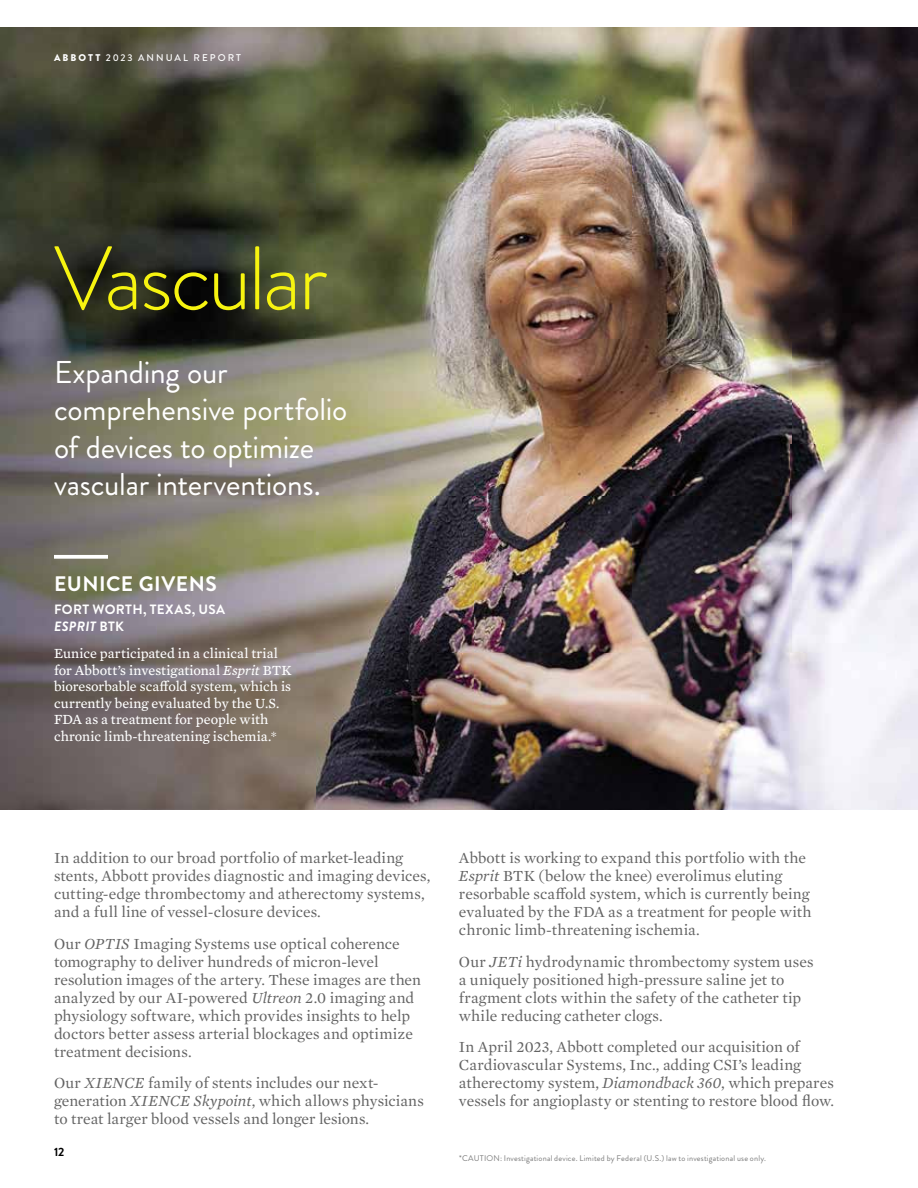
<style>
.page{position:relative;width:918px;height:1188px;background:#fff}
.page>*{position:absolute;margin:0;border:0;box-sizing:border-box;transform-origin:0 0}
.t1{font:300 90px "Brandon Grotesque";letter-spacing:-.035em;color:#f7f410}
.t2{font:31.5px/37.5px "Brandon Grotesque";letter-spacing:-.01em;color:#fff}
.t3{font:700 21px "Brandon Grotesque";letter-spacing:.025em;color:#fff}
.t4{font:15.75px/18px "Mercury Text G1";color:#636363}
.t5{font:14.25px/16.5px "Mercury Text G3";color:#fff}
.t6{font:700 13.5px/16.5px "Brandon Grotesque";letter-spacing:.03em;color:#fff}
.t7{font:700 12px "Brandon Grotesque";color:#000}
.t8{font:500 9.75px "Brandon Grotesque";letter-spacing:.205em;color:#fff}
.t9{font:8.25px "Brandon Grotesque";letter-spacing:.02em;color:#7c7c7c}
.s1{font-weight:900}
.s2{font-style:italic}
</style>
<div class="page">
<img style="left:896px;top:27px;width:22px;height:470px">
<img style="left:0;top:27px;width:896px;height:783px">
<svg style="left:54px;top:555px;width:54px;height:4px"></svg>
<p class="t8" style="left:54px;top:51px;width:188px"><span class="s1">ABBOTT</span> 2023 ANNUAL REPORT</p>
<h1 class="t1" style="left:54px;top:217px;width:275px">Vascular</h1>
<h2 class="t2" style="left:54px;top:353px;width:295px">Expanding our comprehensive portfolio of devices to optimize vascular interventions.</h2>
<h3 class="t3" style="left:54px;top:569px;width:164px">EUNICE GIVENS</h3>
<p class="t6" style="left:54px;top:602px;width:173px">FORT WORTH, TEXAS, USA<br><span class="s2">ESPRIT</span> BTK</p>
<p class="t5" style="left:54px;top:644px;width:239px">Eunice participated in a clinical trial for Abbott’s investigational <span class="s2">Esprit</span> BTK bioresorbable scaffold system, which is currently being evaluated by the U.S.<br>FDA as a treatment for people with chronic limb-threatening ischemia.*</p>
<p class="t4" style="left:54px;top:848px;width:378px">In addition to our broad portfolio of market-leading stents, Abbott provides diagnostic and imaging devices, cutting-edge thrombectomy and atherectomy systems, and a full line of vessel-closure devices.</p>
<p class="t4" style="left:54px;top:934px;width:369px">Our <span class="s2">OPTIS</span> Imaging Systems use optical coherence tomography to deliver hundreds of micron-level resolution images of the artery. These images are then analyzed by our AI-powered <span class="s2">Ultreon</span> 2.0 imaging and physiology software, which provides insights to help doctors better assess arterial blockages and optimize treatment decisions.</p>
<p class="t4" style="left:54px;top:1073px;width:371px">Our <span class="s2">XIENCE</span> family of stents includes our next&shy;generation <span class="s2">XIENCE Skypoint</span>, which allows physicians to treat larger blood vessels and longer lesions.</p>
<p class="t7" style="left:54px;top:1143px;width:12px">12</p>
<p class="t4" style="left:459px;top:848px;width:354px">Abbott is working to expand this portfolio with the <span class="s2">Esprit</span> BTK (below the knee) everolimus eluting resorbable scaffold system, which is currently being evaluated by the FDA as a treatment for people with chronic limb-threatening ischemia.</p>
<p class="t4" style="left:459px;top:952px;width:356px">Our <span class="s2">JETi</span> hydrodynamic thrombectomy system uses a uniquely positioned high-pressure saline jet to fragment clots within the safety of the catheter tip while reducing catheter clogs.</p>
<p class="t4" style="left:459px;top:1037px;width:377px">In April 2023, Abbott completed our acquisition of Cardiovascular Systems, Inc., adding CSI’s leading atherectomy system, <span class="s2">Diamondback 360</span>, which prepares vessels for angioplasty or stenting to restore blood flow.</p>
<p class="t9" style="left:459px;top:1152px;width:308px">*CAUTION: Investigational device. Limited by Federal (U.S.) law to investigational use only.</p>
</div>
